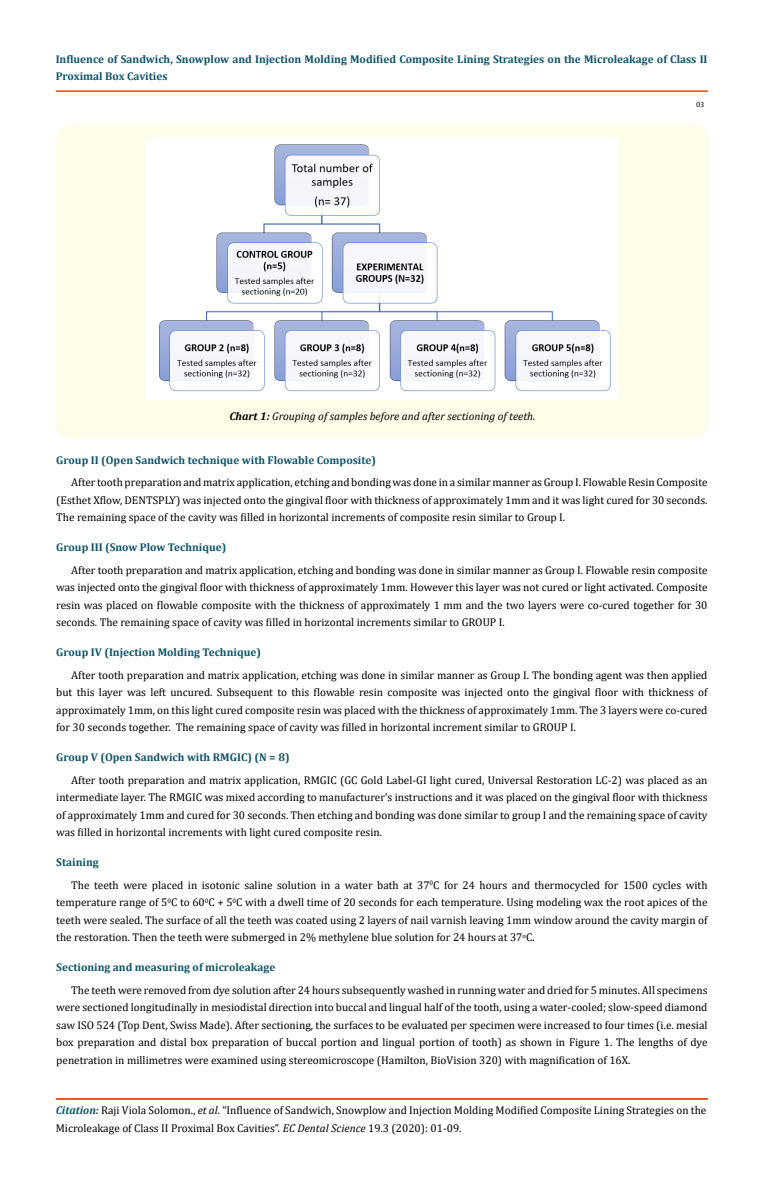
<style>
.page{position:relative;width:764px;height:1185px;background:#fff}
.page>*{position:absolute;margin:0;border:0;box-sizing:border-box;transform-origin:0 0}
.t1{font:11.25px/17.5px "Cambria";color:#000;text-align:justify}
.t2{font:700 11.25px/17.5px "Cambria";color:#0e546a}
.t3{font:italic 11.25px "Cambria";color:#000}
.t4{font:7.5px "Cambria";color:#000}
.s1{font-weight:700}
.s2{font-weight:700;color:#0e546a}
.s3{font-weight:700;font-style:italic;color:#0e546a}
.s4{font-style:italic}
</style>
<div class="page">
<div style="left:56px;top:91px;width:651px;height:1px;border:1px solid #e05d1a"></div>
<div style="left:56px;top:1099px;width:651px;height:1px;border:1px solid #e05d1a"></div>
<div style="left:56px;top:124px;width:652px;height:314px;background:#fffde9;border-radius:15px"></div>
<img style="left:146px;top:138px;width:471px;height:261px">
<p class="t2" style="left:56px;top:50px;width:653px">Influence of Sandwich, Snowplow and Injection Molding Modified Composite Lining Strategies on the Microleakage of Class II<br>Proximal Box Cavities</p>
<p class="t4" style="left:696px;top:100px;width:10px">03</p>
<p class="t3" style="left:229px;top:408px;width:308px"><span class="s1">Chart 1:</span> Grouping of samples before and after sectioning of teeth.</p>
<p class="t2" style="left:56px;top:451px;width:321px">Group II (Open Sandwich technique with Flowable Composite)</p>
<p class="t1" style="left:56px;top:474px;width:653px;text-indent:15px">After tooth preparation and matrix application, etching and bonding was done in a similar manner as Group I. Flowable Resin Composite (Esthet Xflow, DENTSPLY) was injected onto the gingival floor with thickness of approximately 1mm and it was light cured for 30 seconds.<br>The remaining space of the cavity was filled in horizontal increments of composite resin similar to Group I.</p>
<p class="t2" style="left:56px;top:538px;width:172px">Group III (Snow Plow Technique)</p>
<p class="t1" style="left:56px;top:561px;width:653px;text-indent:15px">After tooth preparation and matrix application, etching and bonding was done in similar manner as Group I. Flowable resin composite was injected onto the gingival floor with thickness of approximately 1mm. However this layer was not cured or light activated. Composite resin was placed on flowable composite with the thickness of approximately 1 mm and the two layers were co-cured together for 30 seconds. The remaining space of cavity was filled in horizontal increments similar to GROUP I.</p>
<p class="t2" style="left:56px;top:643px;width:206px">Group IV (Injection Molding Technique)</p>
<p class="t1" style="left:56px;top:666px;width:653px;text-indent:15px">After tooth preparation and matrix application, etching was done in similar manner as Group I. The bonding agent was then applied but this layer was left uncured. Subsequent to this flowable resin composite was injected onto the gingival floor with thickness of approximately 1mm, on this light cured composite resin was placed with the thickness of approximately 1mm. The 3 layers were co-cured for 30 seconds together. The remaining space of cavity was filled in horizontal increment similar to GROUP I.</p>
<p class="t2" style="left:56px;top:748px;width:235px">Group V (Open Sandwich with RMGIC) (N = 8)</p>
<p class="t1" style="left:56px;top:771px;width:653px;text-indent:15px">After tooth preparation and matrix application, RMGIC (GC Gold Label-GI light cured, Universal Restoration LC-2) was placed as an intermediate layer. The RMGIC was mixed according to manufacturer’s instructions and it was placed on the gingival floor with thickness of approximately 1mm and cured for 30 seconds. Then etching and bonding was done similar to group I and the remaining space of cavity was filled in horizontal increments with light cured composite resin.</p>
<p class="t1" style="left:71px;top:851px;width:638px;line-height:22.5px;text-indent:-15px"><span class="s2">Staining<br></span>The teeth were placed in isotonic saline solution in a water bath at 37<sup>0</sup>C for 24 hours and thermocycled for 1500 cycles with</p>
<p class="t1" style="left:56px;top:894px;width:653px">temperature range of 5<sup>0</sup>C to 60<sup>0</sup>C + 5<sup>0</sup>C with a dwell time of 20 seconds for each temperature. Using modeling wax the root apices of the teeth were sealed. The surface of all the teeth was coated using 2 layers of nail varnish leaving 1mm window around the cavity margin of the restoration. Then the teeth were submerged in 2% methylene blue solution for 24 hours at 37<sup>o</sup>C.</p>
<p class="t2" style="left:56px;top:958px;width:221px">Sectioning and measuring of microleakage</p>
<p class="t1" style="left:56px;top:981px;width:653px;text-indent:15px">The teeth were removed from dye solution after 24 hours subsequently washed in running water and dried for 5 minutes. All specimens were sectioned longitudinally in mesiodistal direction into buccal and lingual half of the tooth, using a water-cooled; slow-speed diamond saw ISO 524 (Top Dent, Swiss Made). After sectioning, the surfaces to be evaluated per specimen were increased to four times (i.e. mesial box preparation and distal box preparation of buccal portion and lingual portion of tooth) as shown in Figure 1. The lengths of dye penetration in millimetres were examined using stereomicroscope (Hamilton, BioVision 320) with magnification of 16X.</p>
<p class="t1" style="left:56px;top:1102px;width:652px"><span class="s3">Citation:</span> Raji Viola Solomon., <span class="s4">et al</span>. “Influence of Sandwich, Snowplow and Injection Molding Modified Composite Lining Strategies on the<br>Microleakage of Class II Proximal Box Cavities”. <span class="s4">EC Dental Science</span> 19.3 (2020): 01-09.</p>
</div>
